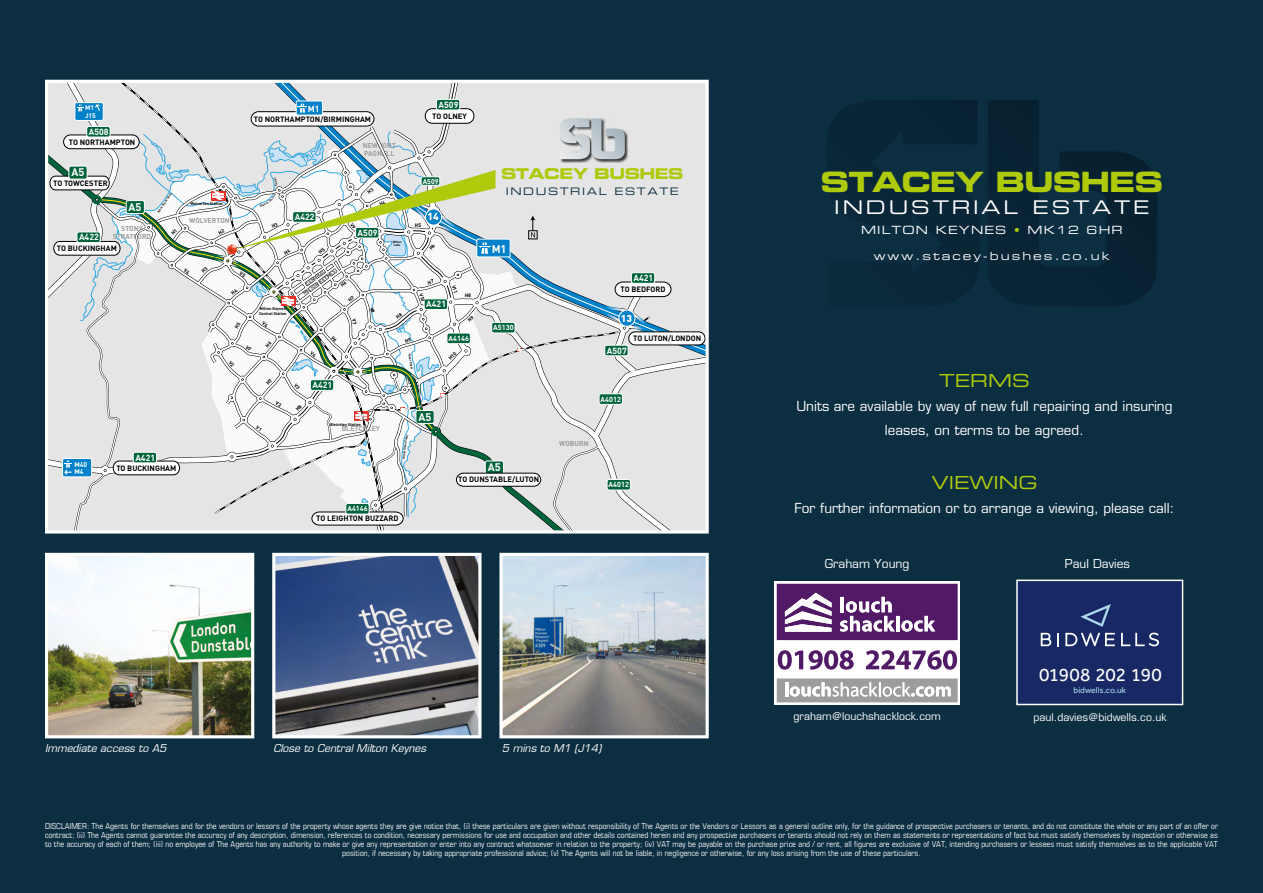
<style>
.page{position:relative;width:1263px;height:893px;background:#0c2e41}
.page>*{position:absolute;margin:0;border:0;box-sizing:border-box;transform-origin:0 0}
.t1{font:27.9px "Eurostile Bold Extended Two";letter-spacing:-.04em;color:#afca0b}
.t2{font:19.05px "Effra";letter-spacing:-.01em;color:#fff}
.t3{font:18.9px "Eurostile Extended Two";letter-spacing:.15em;color:#fff}
.t4{font:18px "Eurostile Extended Two";color:#afca0b}
.t5{font:14.85px "Eurostile Bold Extended Two";letter-spacing:-.04em;color:#afca0b}
.t6{font:13.5px/24px "Eurostile";color:#fff;text-align:center}
.t7{font:12px "Eurostile";color:#fff}
.t8{font:11.25px "Eurostile Extended Two";letter-spacing:.175em;color:#fff}
.t9{font:11.25px "Eurostile Extended Two";letter-spacing:.1em;color:#fff}
.t10{font:700 11.1px "DIN";color:#fff}
.t11{font:700 10.95px "DIN";color:#fff}
.t12{font:italic 10.5px "Eurostile";color:#fff}
.t13{font:10.5px "Eurostile";color:#fff}
.t14{font:10.35px "Eurostile Extended Two";letter-spacing:.15em;color:#0c2e41}
.t15{font:900 10.05px "DIN";color:#fff}
.t16{font:700 8.85px "DIN";color:#fff}
.t17{font:8.7px "Effra";letter-spacing:-.005em;color:#abd8ed}
.t18{font:700 8.7px "DIN";color:#fff}
.t19{font:condensed 8.25px/9px "Eurostile";color:#fff;text-align:center}
.t20{font:700 7.65px "DIN";color:#000}
.t21{font:700 7.35px "DIN";color:#fff}
.t22{font:700 7.05px/8.4px "DIN";color:#9d9d9c;text-align:center}
.t23{font:700 7.05px "DIN";color:#fff}
.t24{font:700 6.9px/7.5px "DIN";color:#fff}
.t25{font:700 6.6px/7.2px "DIN";color:#fff}
.t26{font:700 5.1px/6.1px "DIN";color:#575756;text-align:center}
.t27{font:700 4.05px/4.8px "DIN";color:#000}
.t28{font:700 3px/3.6px "DIN";color:#000;text-align:center}
.s1{color:#afca0b}
</style>
<div class="page">
<div style="left:774px;top:581px;width:186px;height:124px;background:#fff"></div>
<svg style="left:777px;top:584px;width:181px;height:56px"></svg>
<svg style="left:778px;top:650px;width:76px;height:20px"></svg>
<svg style="left:866px;top:650px;width:91px;height:20px"></svg>
<svg style="left:777px;top:678px;width:181px;height:24px"></svg>
<div style="left:1017px;top:580px;width:165px;height:124px;background:#182865"></div>
<svg style="left:1041px;top:633px;width:10px;height:13px"></svg>
<svg style="left:1057px;top:633px;width:2px;height:13px"></svg>
<svg style="left:1121px;top:633px;width:38px;height:13px"></svg>
<svg style="left:1065px;top:633px;width:50px;height:13px"></svg>
<svg style="left:1080px;top:604px;width:31px;height:23px"></svg>
<div style="left:1016px;top:580px;width:167px;height:125px;border:2px solid #fff"></div>
<img style="left:49px;top:557px;width:201px;height:177px">
<div style="left:45px;top:553px;width:209px;height:185px;border:3px solid #fff"></div>
<img style="left:276px;top:557px;width:201px;height:177px">
<div style="left:272px;top:553px;width:209px;height:185px;border:3px solid #fff"></div>
<img style="left:503px;top:557px;width:202px;height:177px">
<div style="left:499px;top:553px;width:210px;height:185px;border:3px solid #fff"></div>
<div style="left:672px;top:84px;width:33px;height:196px;background:#e5e5e5"></div>
<div style="left:672px;top:280px;width:33px;height:250px;background:#e5e5e5"></div>
<div style="left:629px;top:332px;width:76px;height:13px;background:#fff;border-radius:7px"></div>
<div style="left:628px;top:331px;width:77px;height:14px;border:1px solid #000;border-radius:7px"></div>
<svg style="left:845px;top:100px;width:312px;height:206px"></svg>
<svg style="left:47px;top:81px;width:625px;height:451px;background:#d7dcdc"></svg>
<p class="t25" style="left:85px;top:104px;width:12px">M1<br>J15</p>
<p class="t18" style="left:308px;top:103px;width:13px">M1</p>
<p class="t20" style="left:254px;top:115px;width:119px">TO NORTHAMPTON/BIRMINGHAM</p>
<p class="t16" style="left:438px;top:99px;width:21px">A509</p>
<p class="t20" style="left:432px;top:111px;width:36px">TO OLNEY</p>
<p class="t16" style="left:89px;top:126px;width:21px">A508</p>
<p class="t20" style="left:69px;top:137px;width:68px">TO NORTHAMPTON</p>
<p class="t20" style="left:53px;top:178px;width:56px">TO TOWCESTER</p>
<p class="t22" style="left:363px;top:141px;width:35px;text-align:left">NEWPORT<br>PAGNELL</p>
<h3 class="t11" style="left:71px;top:165px;width:14px">A5</h3>
<h3 class="t5" style="left:501px;top:163px;width:184px">STACEY BUSHES</h3>
<p class="t14" style="left:506px;top:184px;width:174px">INDUSTRIAL ESTATE</p>
<p class="t23" style="left:423px;top:176px;width:17px">A509</p>
<p class="t28" style="left:157px;top:211px;width:25px;rotate:-56deg">River Great Ouse</p>
<p class="t27" style="left:190px;top:201px;width:34px">Wolverton Station</p>
<h3 class="t11" style="left:129px;top:200px;width:14px">A5</h3>
<p class="t15" style="left:427px;top:210px;width:13px">14</p>
<p class="t16" style="left:295px;top:211px;width:21px">A422</p>
<p class="t22" style="left:189px;top:216px;width:42px">WOLVERTON</p>
<p class="t16" style="left:79px;top:231px;width:21px">A422</p>
<p class="t22" style="left:113px;top:223px;width:40px">STONY<br>STRATFORD</p>
<p class="t20" style="left:57px;top:244px;width:62px">TO BUCKINGHAM</p>
<p class="t16" style="left:358px;top:227px;width:21px">A509</p>
<p class="t28" style="left:393px;top:240px;width:10px">Willen<br>Lake</p>
<h3 class="t10" style="left:492px;top:241px;width:16px">M1</h3>
<p class="t26" style="left:298px;top:286px;width:40px;rotate:-36deg">CENTRAL<br>MILTON KEYNES</p>
<p class="t16" style="left:633px;top:272px;width:21px">A421</p>
<p class="t20" style="left:620px;top:284px;width:47px">TO BEDFORD</p>
<p class="t27" style="left:259px;top:306px;width:29px">Milton Keynes<br>Central Station</p>
<p class="t16" style="left:426px;top:298px;width:21px">A421</p>
<p class="t15" style="left:621px;top:311px;width:13px">13</p>
<p class="t21" style="left:493px;top:323px;width:22px">A5130</p>
<p class="t21" style="left:449px;top:334px;width:22px">A4146</p>
<p class="t20" style="left:633px;top:333px;width:70px">TO LUTON/LONDON</p>
<p class="t28" style="left:411px;top:353px;width:17px;rotate:79deg">River Ouzel</p>
<p class="t16" style="left:607px;top:345px;width:21px">A507</p>
<p class="t16" style="left:312px;top:379px;width:21px">A421</p>
<p class="t21" style="left:601px;top:394px;width:22px">A4012</p>
<h3 class="t11" style="left:418px;top:410px;width:14px">A5</h3>
<p class="t27" style="left:330px;top:422px;width:32px">Bletchley Station</p>
<p class="t22" style="left:342px;top:424px;width:40px">BLETCHLEY</p>
<p class="t28" style="left:403px;top:450px;width:9px;rotate:-83deg">Union</p>
<p class="t22" style="left:559px;top:439px;width:31px">WOBURN</p>
<p class="t24" style="left:74px;top:460px;width:14px">M40<br>M4</p>
<p class="t16" style="left:135px;top:452px;width:21px">A421</p>
<p class="t20" style="left:116px;top:463px;width:62px">TO BUCKINGHAM</p>
<h3 class="t11" style="left:488px;top:460px;width:14px">A5</h3>
<p class="t20" style="left:458px;top:475px;width:83px">TO DUNSTABLE/LUTON</p>
<p class="t21" style="left:609px;top:480px;width:22px">A4012</p>
<p class="t21" style="left:347px;top:504px;width:22px">A4146</p>
<p class="t20" style="left:316px;top:513px;width:84px">TO LEIGHTON BUZZARD</p>
<p class="t12" style="left:45px;top:742px;width:123px">Immediate access to A5</p>
<p class="t12" style="left:273px;top:742px;width:154px">Close to Central Milton Keynes</p>
<p class="t12" style="left:502px;top:742px;width:101px">5 mins to M1 (J14)</p>
<h1 class="t1" style="left:820px;top:162px;width:344px">STACEY BUSHES</h1>
<h3 class="t3" style="left:834px;top:195px;width:317px">INDUSTRIAL ESTATE</h3>
<h3 class="t9" style="left:861px;top:222px;width:263px">MILTON KEYNES <span class="s1">•</span> MK12 6HR</h3>
<h3 class="t8" style="left:874px;top:248px;width:238px">www.stacey-bushes.co.uk</h3>
<h3 class="t4" style="left:939px;top:368px;width:92px">TERMS</h3>
<h3 class="t6" style="left:796px;top:394px;width:378px">Units are available by way of new full repairing and insuring leases, on terms to be agreed.</h3>
<h3 class="t4" style="left:931px;top:470px;width:108px">VIEWING</h3>
<h3 class="t6" style="left:794px;top:496px;width:381px">For further information or to arrange a viewing, please call:</h3>
<h3 class="t7" style="left:825px;top:557px;width:86px">Graham Young</h3>
<p class="t13" style="left:793px;top:710px;width:149px">graham@louchshacklock.com</p>
<h3 class="t7" style="left:1065px;top:557px;width:67px">Paul Davies</h3>
<h2 class="t2" style="left:1039px;top:663px;width:124px">01908 202 190</h2>
<p class="t17" style="left:1074px;top:685px;width:54px">bidwells.co.uk</p>
<p class="t13" style="left:1033px;top:711px;width:135px">paul.davies@bidwells.co.uk</p>
<p class="t19" style="left:45px;top:822px;width:1174px">DISCLAIMER: The Agents for themselves and for the vendors or lessors of the property whose agents they are give notice that, (i) these particulars are given without responsibility of The Agents or the Vendors or Lessors as a general outline only, for the guidance of prospective purchasers or tenants, and do not constitute the whole or any part of an offer or contract; (ii) The Agents cannot guarantee the accuracy of any description, dimension, references to condition, necessary permissions for use and occupation and other details contained herein and any prospective purchasers or tenants should not rely on them as statements or representations of fact but must satisfy themselves by inspection or otherwise as to the accuracy of each of them; (iii) no employee of The Agents has any authority to make or give any representation or enter into any contract whatsoever in relation to the property; (iv) VAT may be payable on the purchase price and / or rent, all figures are exclusive of VAT, intending purchasers or lessees must satisfy themselves as to the applicable VAT position, if necessary by taking appropriate professional advice; (v) The Agents will not be liable, in negligence or otherwise, for any loss arising from the use of these particulars.</p>
</div>
